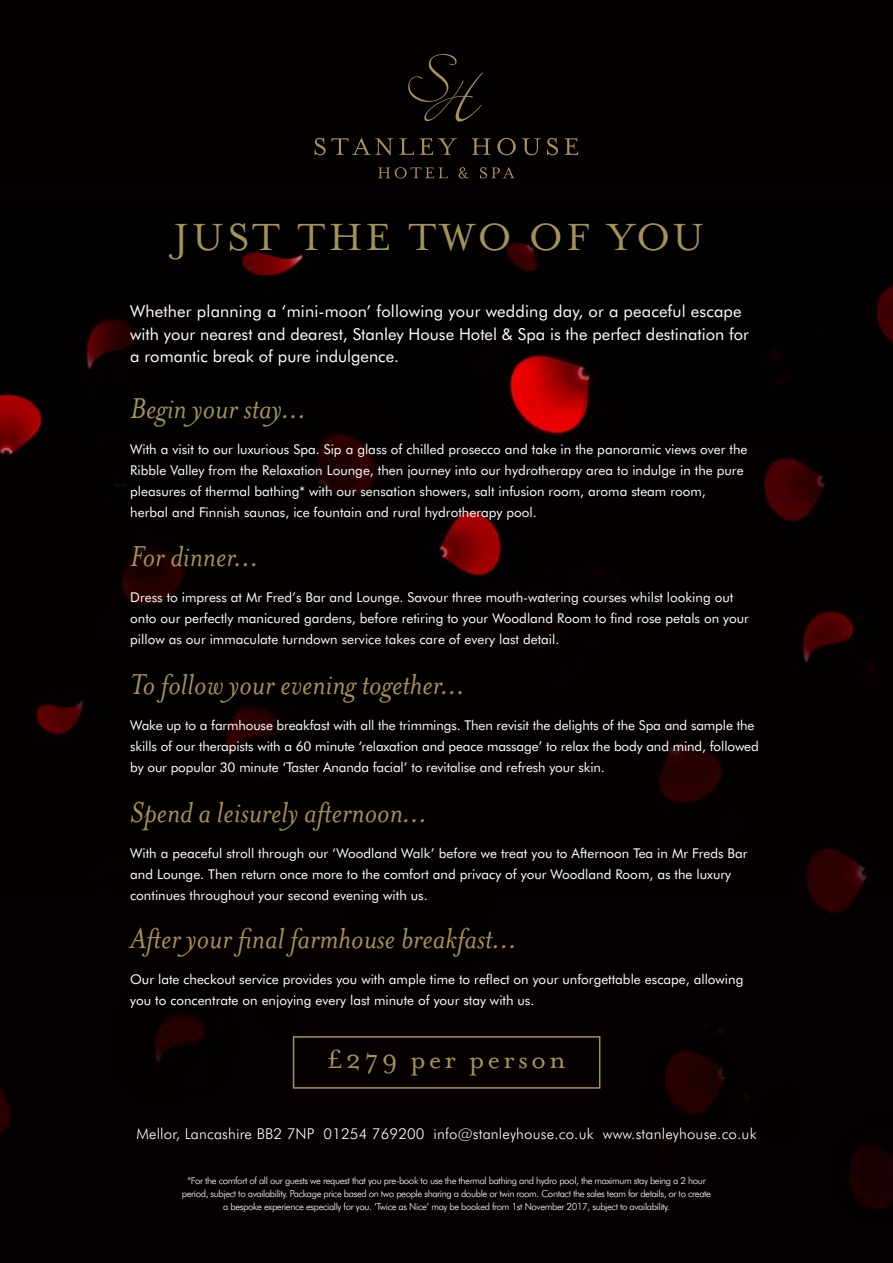
<style>
.page{position:relative;width:893px;height:1263px;background:#040001}
.page>*{position:absolute;margin:0;border:0;box-sizing:border-box;transform-origin:0 0}
.t1{font:43.5px "Mrs Eaves Roman";letter-spacing:.085em;color:#a39161}
.t2{font:italic 33px "Mrs Eaves";color:#a39161}
.t3{font:30px "Mrs Eaves Roman";letter-spacing:.1em;color:#a39161}
.t4{font:16.5px/22.5px "Futura BT";color:#fff}
.t5{font:300 15px "Futura BT";letter-spacing:.01em;color:#fff}
.t6{font:13.5px/21px "Futura BT";color:#fff}
.t7{font:300 9.75px/12.8px "Futura BT";letter-spacing:-.04em;color:#fff;text-align:center}
</style>
<div class="page">
<div style="left:293px;top:1036px;width:307px;height:53px;border:2px solid #a39161"></div>
<svg style="left:315px;top:138px;width:78px;height:17px"></svg>
<svg style="left:399px;top:138px;width:58px;height:17px"></svg>
<svg style="left:472px;top:138px;width:19px;height:17px"></svg>
<svg style="left:497px;top:138px;width:19px;height:17px"></svg>
<svg style="left:522px;top:138px;width:19px;height:17px"></svg>
<svg style="left:547px;top:138px;width:11px;height:17px"></svg>
<svg style="left:565px;top:138px;width:13px;height:17px"></svg>
<svg style="left:378px;top:167px;width:70px;height:12px"></svg>
<svg style="left:459px;top:167px;width:10px;height:12px"></svg>
<svg style="left:480px;top:167px;width:35px;height:12px"></svg>
<svg style="left:408px;top:54px;width:75px;height:68px;background:#110c09"></svg>
<p class="t1" style="left:174px;top:213px;width:532px">JUST THE TWO OF YOU</p>
<p class="t4" style="left:130px;top:300px;width:620px">Whether planning a ‘mini-moon’ following your wedding day, or a peaceful escape with your nearest and dearest, Stanley House Hotel &amp; Spa is the perfect destination for a romantic break of pure indulgence.</p>
<p class="t2" style="left:130px;top:390px;width:178px">Begin your stay...</p>
<p class="t6" style="left:130px;top:439px;width:619px">With a visit to our luxurious Spa. Sip a glass of chilled prosecco and take in the panoramic views over the<br>Ribble Valley from the Relaxation Lounge, then journey into our hydrotherapy area to indulge in the pure pleasures of thermal bathing* with our sensation showers, salt infusion room, aroma steam room,</p>
<p class="t6" style="left:130px;top:502px;width:408px">herbal and Finnish saunas, ice fountain and rural hydrotherapy pool.</p>
<p class="t2" style="left:130px;top:539px;width:130px">For dinner...</p>
<p class="t6" style="left:130px;top:587px;width:620px">Dress to impress at Mr Fred’s Bar and Lounge. Savour three mouth-watering courses whilst looking out onto our perfectly manicured gardens, before retiring to your Woodland Room to find rose petals on your pillow as our immaculate turndown service takes care of every last detail.</p>
<p class="t2" style="left:130px;top:666px;width:337px">To follow your evening together...</p>
<p class="t6" style="left:130px;top:715px;width:630px">Wake up to a farmhouse breakfast with all the trimmings. Then revisit the delights of the Spa and sample the skills of our therapists with a 60 minute ‘relaxation and peace massage’ to relax the body and mind, followed by our popular 30 minute ‘Taster Ananda facial’ to revitalise and refresh your skin.</p>
<p class="t2" style="left:130px;top:794px;width:299px">Spend a leisurely afternoon...</p>
<p class="t6" style="left:130px;top:842px;width:619px">With a peaceful stroll through our ‘Woodland Walk’ before we treat you to Afternoon Tea in Mr Freds Bar and Lounge. Then return once more to the comfort and privacy of your Woodland Room, as the luxury continues throughout your second evening with us.</p>
<p class="t2" style="left:130px;top:920px;width:389px">After your final farmhouse breakfast...</p>
<p class="t6" style="left:130px;top:968px;width:615px">Our late checkout service provides you with ample time to reflect on your unforgettable escape, allowing you to concentrate on enjoying every last minute of your stay with us.</p>
<p class="t3" style="left:327px;top:1043px;width:240px">£279 per person</p>
<p class="t5" style="left:136px;top:1124px;width:622px">Mellor, Lancashire BB2 7NP 01254 769200 info@stanleyhouse.co.uk www.stanleyhouse.co.uk</p>
<p class="t7" style="left:182px;top:1174px;width:531px">*For the comfort of all our guests we request that you pre-book to use the thermal bathing and hydro pool, the maximum stay being a 2 hour period, subject to availability. Package price based on two people sharing a double or twin room. Contact the sales team for details, or to create a bespoke experience especially for you. ‘Twice as Nice’ may be booked from 1st November 2017, subject to availability.</p>
</div>
